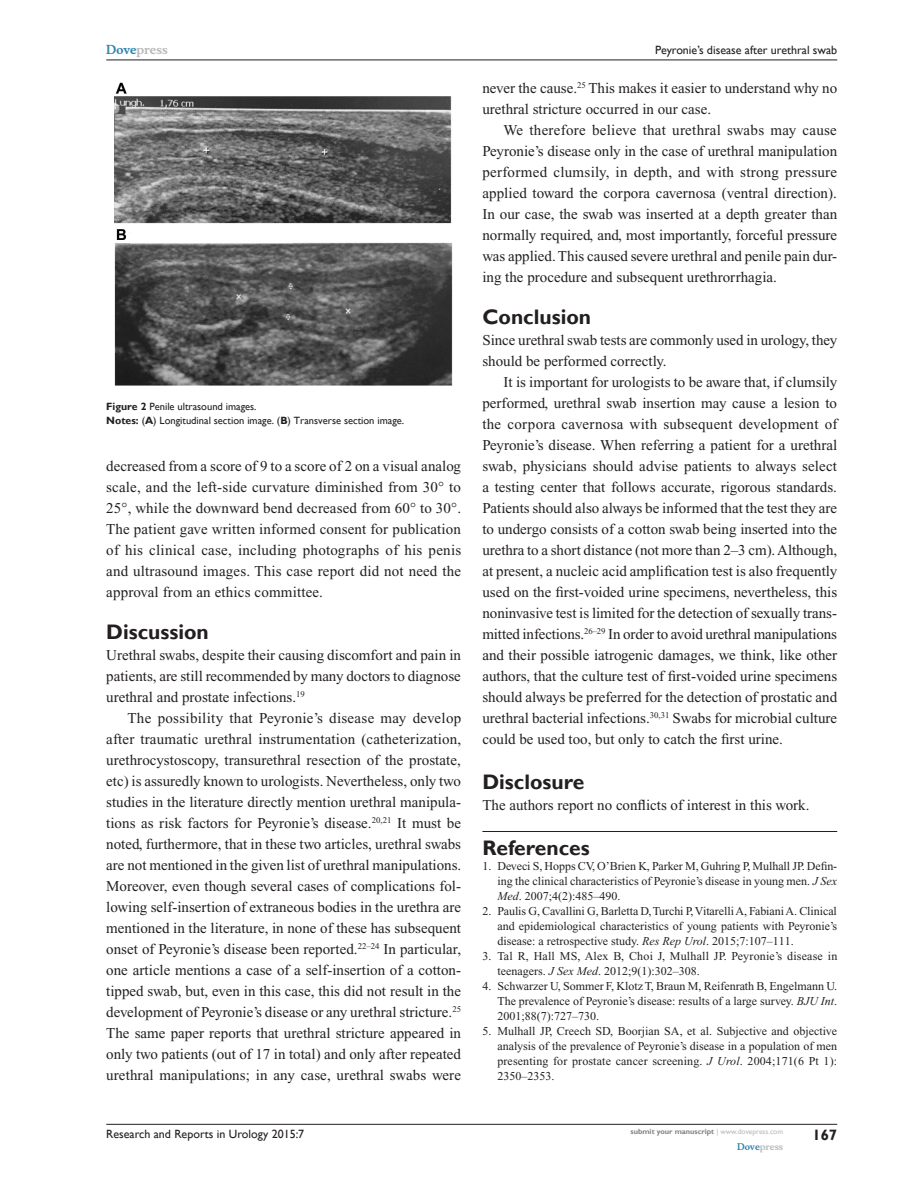
<style>
.page{position:relative;width:918px;height:1188px;background:#fff}
.page>*{position:absolute;margin:0;border:0;box-sizing:border-box;transform-origin:0 0}
.RefH{font:700 21px "Gill Sans";color:#231f20}
.Tx{font:15px/21px "Times New Roman";color:#231f20;text-align:justify}
.TxF{font:15px/21px "Times New Roman";color:#231f20;text-align:justify}
.RunFolio-R{font:700 15px "Gill Sans";color:#231f20}
.RefNL1{font:12px/15px "Times New Roman";color:#231f20;text-align:justify}
.RunH-R{font:12px "Gill Sans";color:#231f20}
.RunF-R{font:12px "Gill Sans";color:#231f20}
.RunH-Brand-R{font:700 12px "Musee";color:#b8b9bc}
.FigSNRI{font:10.5px "Gill Sans";color:#231f20}
.FC{font:10.5px "Gill Sans";color:#231f20}
.RunF-Brand-R{font:700 9px "Musee";color:#b8b9bc}
.RunF-SubmityourMS-R{font:700 7.5px "Gill Sans";color:#808285}
.s1{color:#3485ae}
.s2{font-weight:700}
.s3{font-style:italic}
.s4{font-weight:400;color:#b8b9bc}
</style>
<div class="page">
<hr style="left:106px;top:1124px;width:731px;height:1px;background:#231f20">
<hr style="left:106px;top:60px;width:731px;height:1px;background:#231f20">
<hr style="left:482px;top:831px;width:355px;height:1px;background:#231f20">
<img style="left:114px;top:82px;width:339px;height:303px">
<p class="RunH-Brand-R" style="left:106px;top:43px;width:63px"><span class="s1">Dove</span>press</p>
<p class="FC" style="left:106px;top:401px;width:152px"><span class="s2">Figure 2</span> Penile ultrasound images.</p>
<p class="FigSNRI" style="left:106px;top:414px;width:299px"><span class="s2">Notes:</span> (<span class="s2">A</span>) Longitudinal section image. (<span class="s2">B</span>) Transverse section image.</p>
<p class="Tx" style="left:106px;top:455px;width:357px">decreased from a score of 9 to a score of 2 on a visual analog scale, and the left-side curvature diminished from 30 to 25 , while the downward bend decreased from 60 to 30 .<br>The patient gave written informed consent for publication of his clinical case, including photographs of his penis and ultrasound images. This case report did not need the approval from an ethics committee.</p>
<h1 class="RefH" style="left:106px;top:619px;width:104px">Discussion</h1>
<p class="TxF" style="left:106px;top:644px;width:356px">Urethral swabs, despite their causing discomfort and pain in patients, are still recommended by many doctors to diagnose urethral and prostate infections.<sup>19</sup></p>
<p class="Tx" style="left:106px;top:707px;width:357px;text-indent:21px">The possibility that Peyronie’s disease may develop after traumatic urethral instrumentation (catheterization, urethrocystoscopy, transurethral resection of the prostate, etc) is assuredly known to urologists. Nevertheless, only two studies in the literature directly mention urethral manipula&shy;tions as risk factors for Peyronie’s disease.<sup>20,21</sup> It must be noted, furthermore, that in these two articles, urethral swabs are not mentioned in the given list of urethral manipulations.<br>Moreover, even though several cases of complications fol&shy;lowing self-insertion of extraneous bodies in the urethra are mentioned in the literature, in none of these has subsequent onset of Peyronie’s disease been reported.<sup>22–24</sup> In particular, one article mentions a case of a self-insertion of a cotton&shy;tipped swab, but, even in this case, this did not result in the development of Peyronie’s disease or any urethral stricture.<sup>25<br></sup>The same paper reports that urethral stricture appeared in only two patients (out of 17 in total) and only after repeated urethral manipulations; in any case, urethral swabs were</p>
<p class="RunH-R" style="left:655px;top:43px;width:183px">Peyronie’s disease after urethral swab</p>
<p class="Tx" style="left:482px;top:77px;width:356px">never the cause.<sup>25</sup> This makes it easier to understand why no urethral stricture occurred in our case.</p>
<p class="Tx" style="left:482px;top:119px;width:356px;text-indent:21px">We therefore believe that urethral swabs may cause Peyronie’s disease only in the case of urethral manipulation performed clumsily, in depth, and with strong pressure applied toward the corpora cavernosa (ventral direction).<br>In our case, the swab was inserted at a depth greater than normally required, and, most importantly, forceful pressure was applied. This caused severe urethral and penile pain dur&shy;ing the procedure and subsequent urethrorrhagia.</p>
<h1 class="RefH" style="left:482px;top:304px;width:110px">Conclusion</h1>
<p class="TxF" style="left:482px;top:329px;width:357px">Since urethral swab tests are commonly used in urology, they should be performed correctly.</p>
<p class="Tx" style="left:482px;top:371px;width:357px;text-indent:21px">It is important for urologists to be aware that, if clumsily performed, urethral swab insertion may cause a lesion to the corpora cavernosa with subsequent development of Peyronie’s disease. When referring a patient for a urethral swab, physicians should advise patients to always select a testing center that follows accurate, rigorous standards.<br>Patients should also always be informed that the test they are to undergo consists of a cotton swab being inserted into the urethra to a short distance (not more than 2–3 cm). Although, at present, a nucleic acid amplification test is also frequently used on the first-voided urine specimens, nevertheless, this noninvasive test is limited for the detection of sexually trans&shy;mitted infections.<sup>26–29</sup> In order to avoid urethral manipulations and their possible iatrogenic damages, we think, like other authors, that the culture test of first-voided urine specimens should always be preferred for the detection of prostatic and urethral bacterial infections.<sup>30,31</sup> Swabs for microbial culture could be used too, but only to catch the first urine.</p>
<h1 class="RefH" style="left:482px;top:769px;width:103px">Disclosure</h1>
<p class="TxF" style="left:482px;top:794px;width:329px">The authors report no conflicts of interest in this work.</p>
<p class="RefH" style="left:482px;top:835px;width:109px">References</p>
<p class="RefNL1" style="left:497px;top:858px;width:341px;text-indent:-15px">1. Deveci S, Hopps CV, O’Brien K, Parker M, Guhring P, Mulhall JP. Defin&shy;ing the clinical characteristics of Peyronie’s disease in young men. <span class="s3">J Sex Med</span>. 2007;4(2):485–490.</p>
<p class="RefNL1" style="left:497px;top:903px;width:341px;text-indent:-15px">2. Paulis G, Cavallini G, Barletta D, Turchi P, Vitarelli A, Fabiani A. Clinical and epidemiological characteristics of young patients with Peyronie’s disease: a retrospective study. <span class="s3">Res Rep Urol</span>. 2015;7:107–111.</p>
<p class="RefNL1" style="left:497px;top:948px;width:341px;text-indent:-15px">3. Tal R, Hall MS, Alex B, Choi J, Mulhall JP. Peyronie’s disease in teenagers. <span class="s3">J Sex Med</span>. 2012;9(1):302–308.</p>
<p class="RefNL1" style="left:497px;top:978px;width:341px;text-indent:-15px">4. Schwarzer U, Sommer F, Klotz T, Braun M, Reifenrath B, Engelmann U.<br>The prevalence of Peyronie’s disease: results of a large survey. <span class="s3">BJU Int</span>.<br>2001;88(7):727–730.</p>
<p class="RefNL1" style="left:497px;top:1023px;width:341px;text-indent:-15px">5. Mulhall JP, Creech SD, Boorjian SA, et al. Subjective and objective analysis of the prevalence of Peyronie’s disease in a population of men presenting for prostate cancer screening. <span class="s3">J Urol</span>. 2004;171(6 Pt 1):<br>2350–2353.</p>
<p class="RunF-R" style="left:106px;top:1127px;width:200px">Research and Reports in Urology 2015:7</p>
<p class="RunF-SubmityourMS-R" style="left:631px;top:1127px;width:154px">submit your manuscript <span class="s4">| www.dovepress.com</span></p>
<p class="RunF-Brand-R" style="left:737px;top:1141px;width:48px"><span class="s1">Dove</span>press</p>
<p class="RunFolio-R" style="left:812px;top:1126px;width:26px">167</p>
</div>
